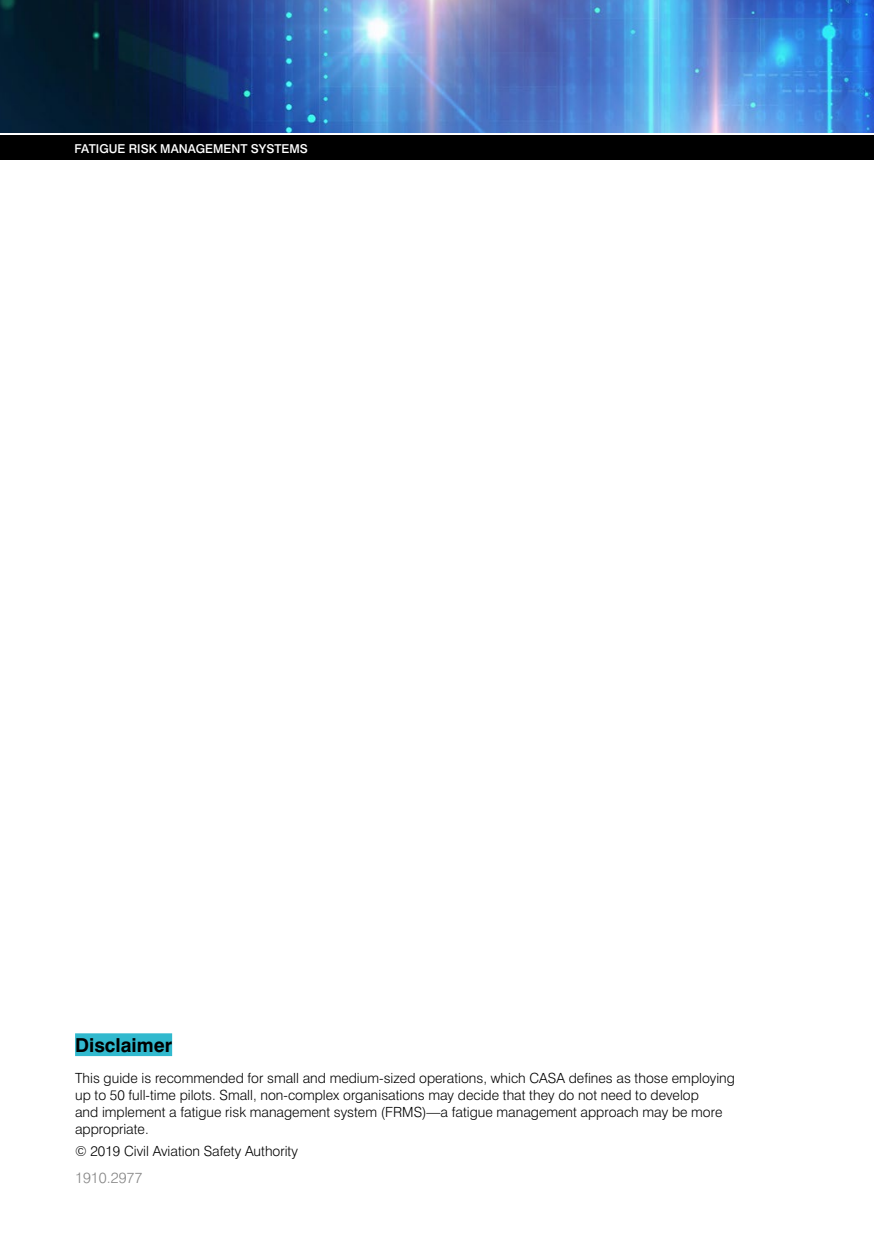
<style>
.page{position:relative;width:874px;height:1241px;background:#fff}
.page>*{position:absolute;margin:0;border:0;box-sizing:border-box;transform-origin:0 0}
.disclaimer{font:700 19.25px "Swiss 721 BT";color:#000}
.t1{font:300 14.88px "Swiss 721 BT";color:#878787}
.Body_text_black{font:300 14px/16.8px "Swiss 721 BT";color:#000}
.t2{font:500 12.25px "Swiss 721 BT";color:#fff}
</style>
<div class="page">
<div style="left:75px;top:1033px;width:97px;height:22px;background:#31b9ce"></div>
<img style="left:0;top:0;width:873px;height:133px">
<div style="left:0;top:135px;width:873px;height:26px;background:#000"></div>
<hr style="left:0;top:160px;width:873px;height:2px;background:#fff">
<p class="t2" style="left:74px;top:141px;width:235px">FATIGUE RISK MANAGEMENT SYSTEMS</p>
<p class="disclaimer" style="left:75px;top:1032px;width:98px">Disclaimer</p>
<p class="Body_text_black" style="left:75px;top:1069px;width:661px">This guide is recommended for small and medium-sized operations, which CASA defines as those employing up to 50 full-time pilots. Small, non-complex organisations may decide that they do not need to develop<br>and implement a fatigue risk management system (FRMS)—a fatigue management approach may be more appropriate.</p>
<p class="Body_text_black" style="left:75px;top:1141px;width:224px">© 2019 Civil Aviation Safety Authority</p>
<p class="t1" style="left:75px;top:1168px;width:69px">1910.2977</p>
</div>
